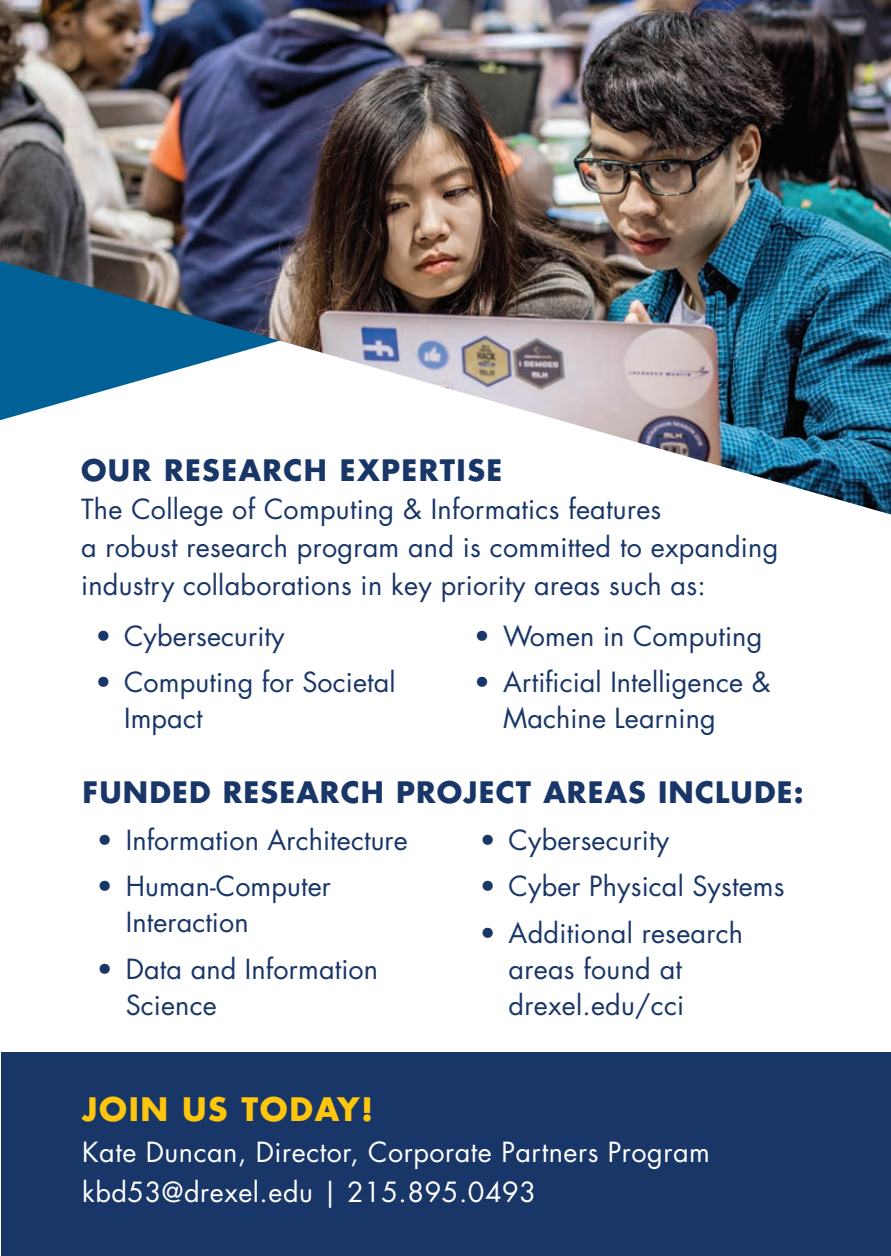
<style>
.page{position:relative;width:891px;height:1256px;background:#fff}
.page>*{position:absolute;margin:0;border:0;box-sizing:border-box;transform-origin:0 0}
.t1{font:700 31.5px "Futura Std";letter-spacing:.05em;color:#fec60d}
.t2{font:700 28.8px "Futura Std";letter-spacing:.04em;color:#183667}
.t3{font:27px/36px "Futura Std";letter-spacing:.005em;color:#183667}
.t4{font:27px/40.5px "Futura Std";letter-spacing:.02em;color:#fff}
</style>
<div class="page">
<div style="left:1px;top:1052px;width:890px;height:204px;background:#183667"></div>
<img style="left:0;top:0;width:891px;height:514px">
<p class="t2" style="left:81px;top:450px;width:423px">OUR RESEARCH EXPERTISE</p>
<p class="t3" style="left:81px;top:490px;width:699px;line-height:38.2px">The College of Computing &amp; Informatics features<br>a robust research program and is committed to expanding industry collaborations in key priority areas such as:</p>
<p class="t3" style="left:95px;top:618px;width:191px">• Cybersecurity</p>
<p class="t3" style="left:124px;top:664px;width:273px;text-indent:-29px">• Computing for Societal<br>Impact</p>
<p class="t3" style="left:474px;top:618px;width:290px">• Women in Computing</p>
<p class="t3" style="left:503px;top:664px;width:269px;text-indent:-29px">• Artificial Intelligence &amp;<br>Machine Learning</p>
<p class="t2" style="left:83px;top:772px;width:723px">FUNDED RESEARCH PROJECT AREAS INCLUDE:</p>
<p class="t3" style="left:97px;top:822px;width:312px">• Information Architecture</p>
<p class="t3" style="left:126px;top:868px;width:207px;text-indent:-29px">• Human-Computer<br>Interaction</p>
<p class="t3" style="left:126px;top:951px;width:254px;text-indent:-29px">• Data and Information<br>Science</p>
<p class="t3" style="left:480px;top:822px;width:191px">• Cybersecurity</p>
<p class="t3" style="left:480px;top:868px;width:306px">• Cyber Physical Systems</p>
<p class="t3" style="left:509px;top:915px;width:236px;text-indent:-29px">• Additional research areas found at drexel.edu/cci</p>
<p class="t1" style="left:82px;top:1088px;width:293px">JOIN US TODAY!</p>
<p class="t4" style="left:82px;top:1131px;width:629px">Kate Duncan, Director, Corporate Partners Program kbd53@drexel.edu | 215.895.0493</p>
</div>
